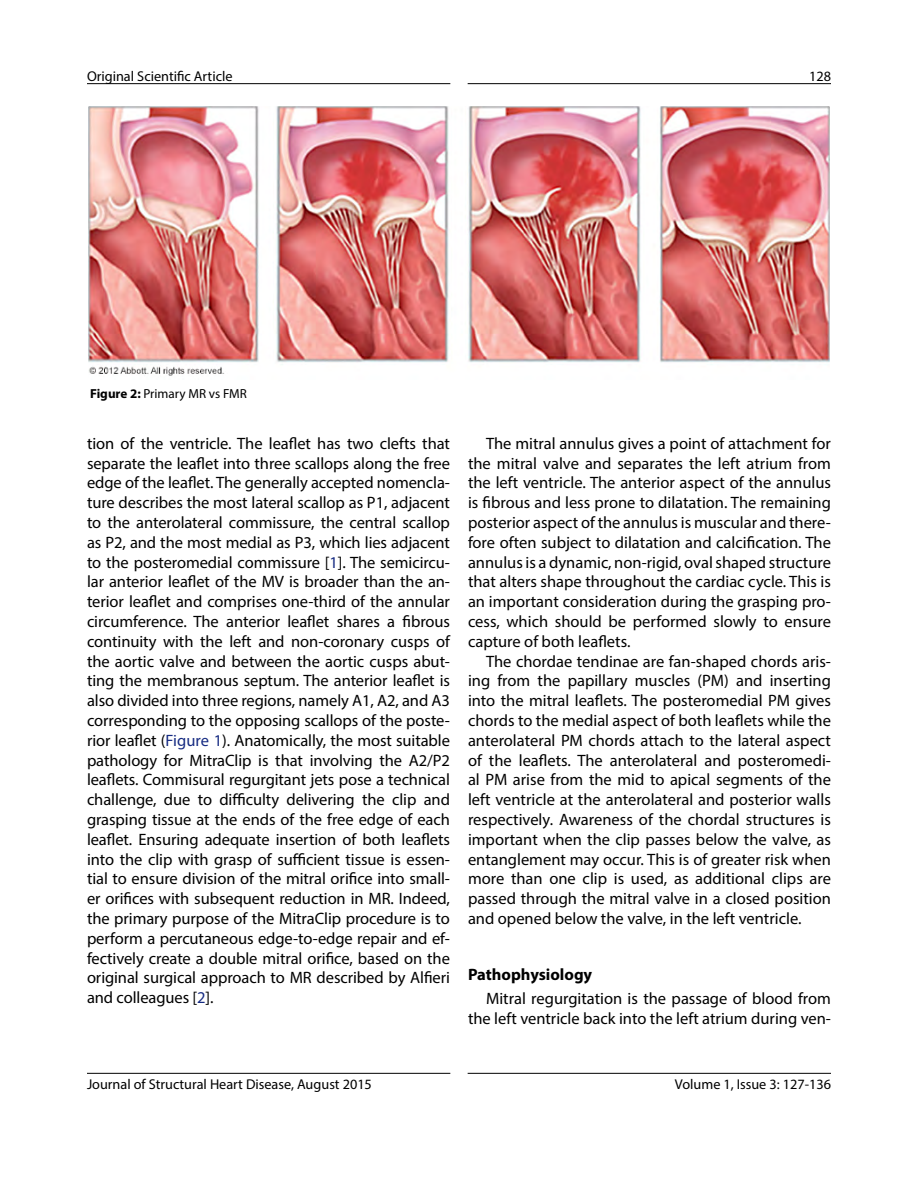
<style>
.page{position:relative;width:918px;height:1188px;background:#fff}
.page>*{position:absolute;margin:0;border:0;box-sizing:border-box;transform-origin:0 0}
.t1{font:16.5px/19.8px "Myriad Pro";color:#000;text-align:justify}
.t2{font:700 16.5px "Myriad Pro";color:#000}
.t3{font:14.25px "Myriad Pro";color:#000}
.t4{font:13.2px "Myriad Pro";color:#000}
.s1{font-weight:700}
.s2{color:#162b82}
</style>
<div class="page">
<hr style="left:87px;top:1073px;width:363px;height:1px;background:#000">
<hr style="left:468px;top:1073px;width:363px;height:1px;background:#000">
<hr style="left:87px;top:83px;width:363px;height:1px;background:#000">
<hr style="left:468px;top:83px;width:363px;height:1px;background:#000">
<img style="left:89px;top:106px;width:740px;height:270px">
<p class="t3" style="left:87px;top:67px;width:147px">Original Scientific Article</p>
<p class="t3" style="left:809px;top:67px;width:23px">128</p>
<p class="t4" style="left:90px;top:385px;width:158px"><span class="s1">Figure 2:</span> Primary MR vs FMR</p>
<p class="t1" style="left:87px;top:433px;width:365px">tion of the ventricle. The leaflet has two clefts that separate the leaflet into three scallops along the free edge of the leaflet. The generally accepted nomencla&shy;ture describes the most lateral scallop as P1, adjacent to the anterolateral commissure, the central scallop as P2, and the most medial as P3, which lies adjacent to the posteromedial commissure [<span class="s2">1</span>]. The semicircu&shy;lar anterior leaflet of the MV is broader than the an&shy;terior leaflet and comprises one-third of the annular circumference. The anterior leaflet shares a fibrous continuity with the left and non-coronary cusps of the aortic valve and between the aortic cusps abut&shy;ting the membranous septum. The anterior leaflet is also divided into three regions, namely A1, A2, and A3 corresponding to the opposing scallops of the poste&shy;rior leaflet (<span class="s2">Figure 1</span>). Anatomically, the most suitable pathology for MitraClip is that involving the A2/P2 leaflets. Commisural regurgitant jets pose a technical challenge, due to difficulty delivering the clip and grasping tissue at the ends of the free edge of each leaflet. Ensuring adequate insertion of both leaflets into the clip with grasp of sufficient tissue is essen&shy;tial to ensure division of the mitral orifice into small&shy;er orifices with subsequent reduction in MR. Indeed, the primary purpose of the MitraClip procedure is to perform a percutaneous edge-to-edge repair and ef&shy;fectively create a double mitral orifice, based on the original surgical approach to MR described by Alfieri and colleagues [<span class="s2">2</span>].</p>
<p class="t1" style="left:468px;top:433px;width:365px;text-indent:18px">The mitral annulus gives a point of attachment for the mitral valve and separates the left atrium from the left ventricle. The anterior aspect of the annulus is fibrous and less prone to dilatation. The remaining posterior aspect of the annulus is muscular and there&shy;fore often subject to dilatation and calcification. The annulus is a dynamic, non-rigid, oval shaped structure that alters shape throughout the cardiac cycle. This is an important consideration during the grasping pro&shy;cess, which should be performed slowly to ensure capture of both leaflets.</p>
<p class="t1" style="left:468px;top:651px;width:365px;text-indent:18px">The chordae tendinae are fan-shaped chords aris&shy;ing from the papillary muscles (PM) and inserting into the mitral leaflets. The posteromedial PM gives chords to the medial aspect of both leaflets while the anterolateral PM chords attach to the lateral aspect of the leaflets. The anterolateral and posteromedi&shy;al PM arise from the mid to apical segments of the left ventricle at the anterolateral and posterior walls respectively. Awareness of the chordal structures is important when the clip passes below the valve, as entanglement may occur. This is of greater risk when more than one clip is used, as additional clips are passed through the mitral valve in a closed position and opened below the valve, in the left ventricle.</p>
<p class="t2" style="left:468px;top:964px;width:126px">Pathophysiology</p>
<p class="t1" style="left:468px;top:988px;width:365px;text-align:right">Mitral regurgitation is the passage of blood from the left ventricle back into the left atrium during ven-</p>
<p class="t3" style="left:87px;top:1075px;width:286px">Journal of Structural Heart Disease, August 2015</p>
<p class="t3" style="left:675px;top:1075px;width:158px">Volume 1, Issue 3: 127-136</p>
</div>
